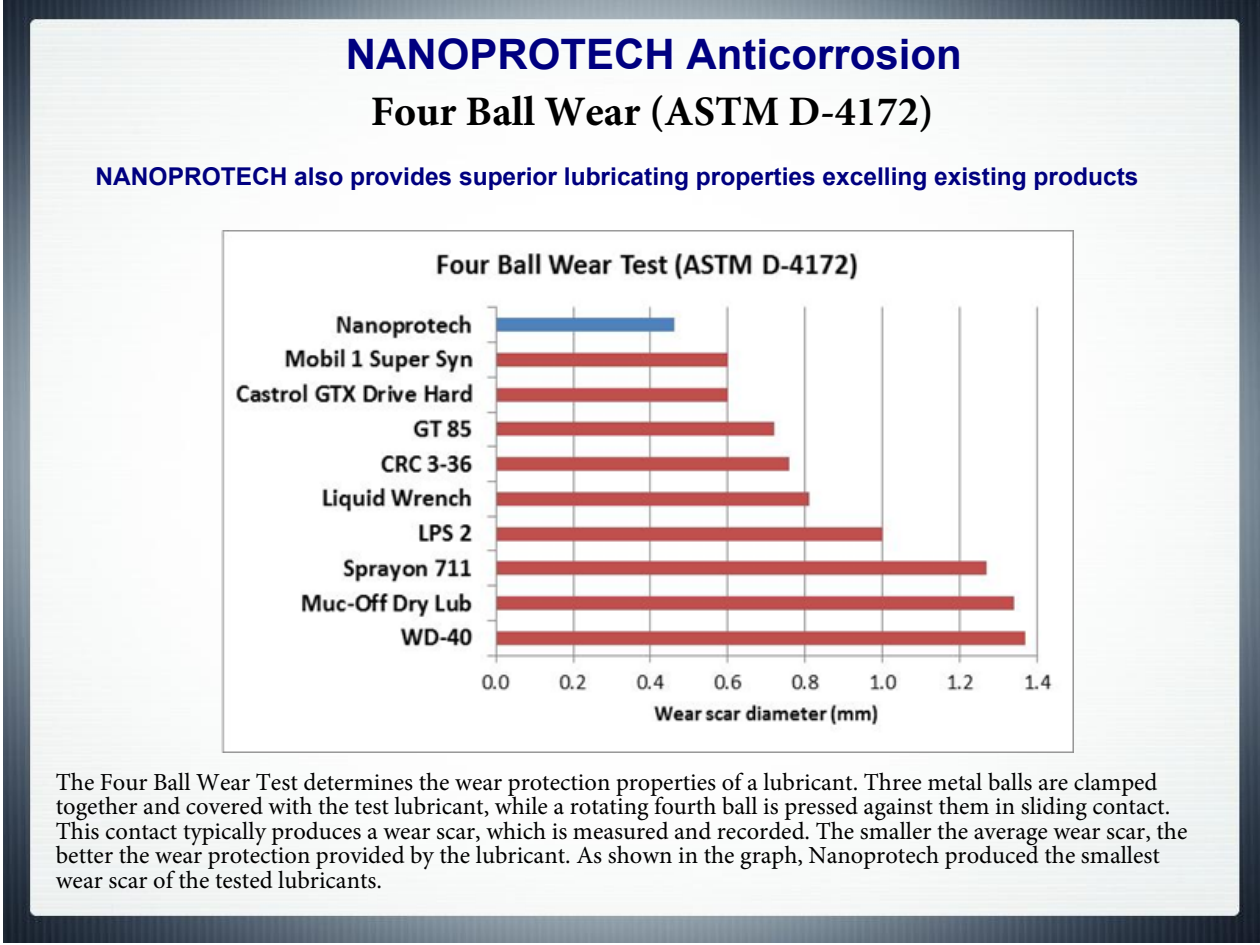
<style>
.page{position:relative;width:1260px;height:945px;background:#fff}
.page>*{position:absolute;margin:0;border:0;box-sizing:border-box;transform-origin:0 0}
.t1{font:700 42px "Minion Pro";color:#000}
.t2{font:700 42px "Arial";color:#000080}
.t3{font:24.5px/24.5px "Minion Pro";color:#000}
.t4{font:700 24.5px "Arial";color:#000080}
</style>
<div class="page">
<img style="left:3px;top:0;width:1257px;height:942px">
<img style="left:222px;top:231px;width:852px;height:521px">
<h1 class="t2" style="left:346px;top:26px;width:618px">NANOPROTECH Anticorrosion</h1>
<h1 class="t1" style="left:371px;top:82px;width:564px">Four Ball Wear (ASTM D-4172)</h1>
<p class="t4" style="left:96px;top:160px;width:1044px">NANOPROTECH also provides superior lubricating properties excelling existing products</p>
<p class="t3" style="left:56px;top:770px;width:1133px">The Four Ball Wear Test determines the wear protection properties of a lubricant. Three metal balls are clamped together and covered with the test lubricant, while a rotating fourth ball is pressed against them in sliding contact.<br>This contact typically produces a wear scar, which is measured and recorded. The smaller the average wear scar, the better the wear protection provided by the lubricant. As shown in the graph, Nanoprotech produced the smallest wear scar of the tested lubricants.</p>
</div>
